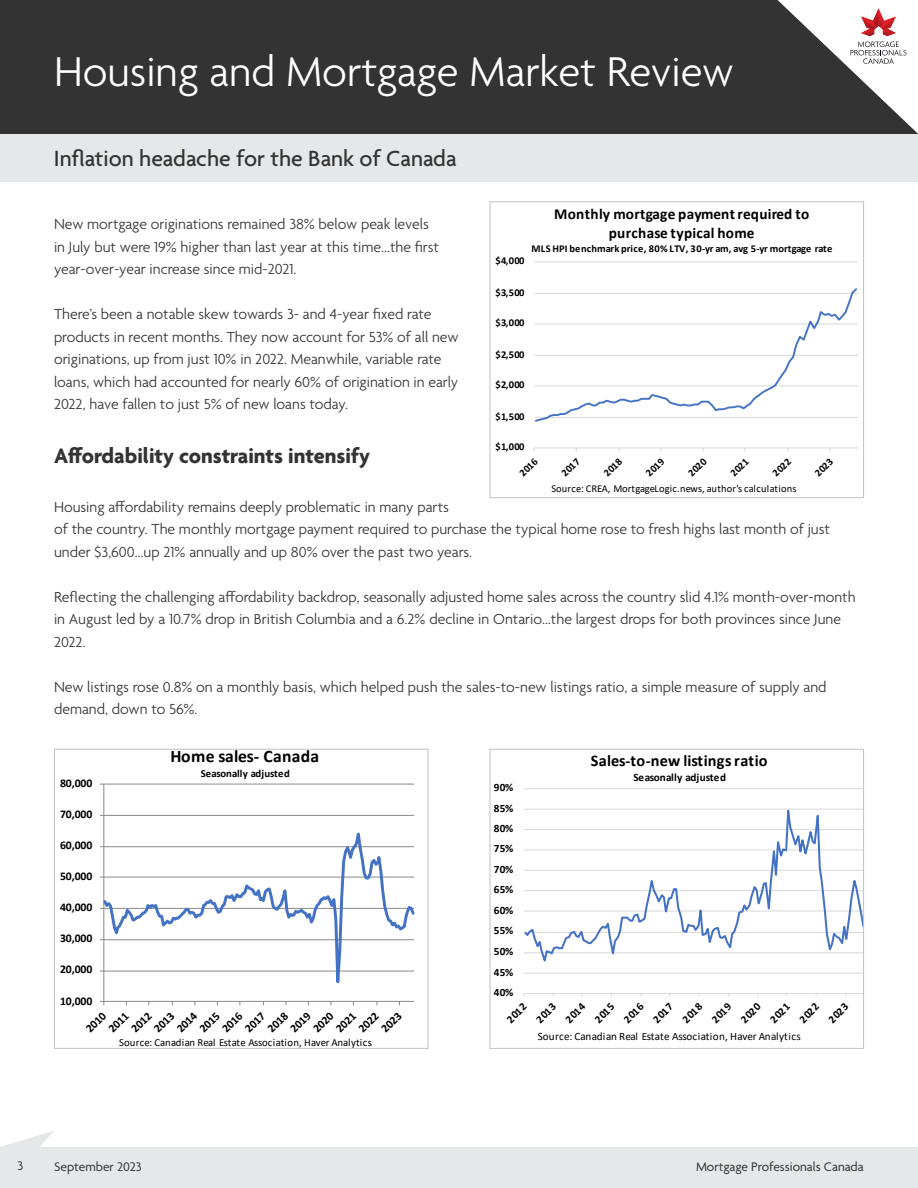
<style>
.page{position:relative;width:918px;height:1188px;background:#fff}
.page>*{position:absolute;margin:0;border:0;box-sizing:border-box;transform-origin:0 0}
.t1{font:300 45px "Agenda";color:#fff}
.t2{font:500 23.85px "Agenda";color:#333}
.t3{font:700 22.5px "Agenda";color:#333}
.t4{font:700 17.55px "Calibri";letter-spacing:.005em;color:#000}
.t5{font:700 16.35px "Calibri";letter-spacing:.005em;color:#000}
.t6{font:300 15.75px/22.5px "Agenda";color:#333}
.t7{font:700 15.3px/19px "Calibri";letter-spacing:.02em;color:#000;text-align:center}
.t8{font:13.5px "Agenda";color:#333}
.t9{font:13.5px "Agenda";color:#323333}
.t10{font:700 11.7px "Calibri";letter-spacing:-.005em;color:#000}
.t11{font:700 11.25px "Calibri";letter-spacing:.025em;color:#000}
.t12{font:11.25px "Calibri";letter-spacing:.015em;color:#000}
.t13{font:10.8px "Calibri";letter-spacing:.015em;color:#000}
.t14{font:700 10.8px "Calibri";letter-spacing:.01em;color:#000}
.t15{font:700 10.5px "Calibri";letter-spacing:.01em;color:#000}
.t16{font:10.5px "Calibri";letter-spacing:.02em;color:#000}
</style>
<div class="page">
<div style="left:0;top:0;width:918px;height:147px;background:#333"></div>
<div style="left:0;top:134px;width:918px;height:47px;background:#e6e7e8"></div>
<svg style="left:1px;top:1131px;width:53px;height:16px"></svg>
<div style="left:0;top:1147px;width:918px;height:41px;background:#e6e7e8"></div>
<svg style="left:778px;top:0;width:140px;height:134px"></svg>
<svg style="left:534px;top:261px;width:325px;height:191px"></svg>
<div style="left:490px;top:201px;width:374px;height:297px;border:1px solid #c2c2c2"></div>
<svg style="left:99px;top:783px;width:316px;height:223px"></svg>
<div style="left:54px;top:749px;width:374px;height:300px;border:1px solid #c2c2c2"></div>
<svg style="left:523px;top:788px;width:339px;height:209px"></svg>
<div style="left:490px;top:749px;width:374px;height:300px;border:1px solid #c2c2c2"></div>
<h1 class="t1" style="left:54px;top:48px;width:681px">Housing and Mortgage Market Review</h1>
<h2 class="t2" style="left:54px;top:145px;width:404px">Inflation headache for the Bank of Canada</h2>
<p class="t6" style="left:54px;top:214px;width:386px">New mortgage originations remained 38% below peak levels in July but were 19% higher than last year at this time…the first year-over-year increase since mid-2021.</p>
<p class="t6" style="left:54px;top:304px;width:406px">There’s been a notable skew towards 3- and 4-year fixed rate products in recent months. They now account for 53% of all new originations, up from just 10% in 2022. Meanwhile, variable rate loans, which had accounted for nearly 60% of origination in early 2022, have fallen to just 5% of new loans today.</p>
<p class="t7" style="left:554px;top:204px;width:257px">Monthly mortgage payment required to purchase typical home</p>
<p class="t15" style="left:531px;top:241px;width:302px">MLS HPI benchmark price, 80% LTV, 30-yr am, avg 5-yr mortgage rate</p>
<p class="t15" style="left:495px;top:253px;width:31px">$4,000</p>
<p class="t15" style="left:495px;top:285px;width:31px">$3,500</p>
<p class="t15" style="left:495px;top:315px;width:31px">$3,000</p>
<p class="t15" style="left:495px;top:347px;width:31px">$2,500</p>
<p class="t15" style="left:495px;top:377px;width:31px">$2,000</p>
<p class="t15" style="left:495px;top:409px;width:31px">$1,500</p>
<h3 class="t3" style="left:54px;top:444px;width:318px">Affordability constraints intensify</h3>
<p class="t15" style="left:495px;top:439px;width:31px">$1,000</p>
<p class="t15" style="left:516px;top:469px;width:23px;rotate:-45deg">2016</p>
<p class="t15" style="left:558px;top:469px;width:23px;rotate:-45deg">2017</p>
<p class="t15" style="left:600px;top:469px;width:23px;rotate:-45deg">2018</p>
<p class="t15" style="left:642px;top:469px;width:23px;rotate:-45deg">2019</p>
<p class="t15" style="left:684px;top:469px;width:23px;rotate:-45deg">2020</p>
<p class="t15" style="left:727px;top:469px;width:23px;rotate:-45deg">2021</p>
<p class="t15" style="left:769px;top:469px;width:23px;rotate:-45deg">2022</p>
<p class="t15" style="left:811px;top:469px;width:23px;rotate:-45deg">2023</p>
<p class="t6" style="left:54px;top:497px;width:396px">Housing affordability remains deeply problematic in many parts</p>
<p class="t16" style="left:551px;top:481px;width:247px">Source: CREA, MortgageLogic.news, author's calculations</p>
<p class="t6" style="left:54px;top:519px;width:778px">of the country. The monthly mortgage payment required to purchase the typical home rose to fresh highs last month of just under $3,600…up 21% annually and up 80% over the past two years.</p>
<p class="t6" style="left:54px;top:586px;width:803px">Reflecting the challenging affordability backdrop, seasonally adjusted home sales across the country slid 4.1% month-over-month in August led by a 10.7% drop in British Columbia and a 6.2% decline in Ontario…the largest drops for both provinces since June<br>2022.</p>
<p class="t6" style="left:54px;top:676px;width:774px">New listings rose 0.8% on a monthly basis, which helped push the sales-to-new listings ratio, a simple measure of supply and demand, down to 56%.</p>
<p class="t10" style="left:60px;top:775px;width:34px">80,000</p>
<p class="t10" style="left:60px;top:806px;width:34px">70,000</p>
<p class="t10" style="left:60px;top:837px;width:34px">60,000</p>
<p class="t10" style="left:60px;top:868px;width:34px">50,000</p>
<p class="t10" style="left:60px;top:899px;width:34px">40,000</p>
<p class="t10" style="left:60px;top:930px;width:34px">30,000</p>
<p class="t10" style="left:60px;top:961px;width:34px">20,000</p>
<p class="t10" style="left:60px;top:993px;width:34px">10,000</p>
<p class="t4" style="left:170px;top:744px;width:150px">Home sales- Canada</p>
<p class="t14" style="left:201px;top:766px;width:90px">Seasonally adjusted</p>
<p class="t10" style="left:82px;top:1025px;width:25px;rotate:-45deg">2010</p>
<p class="t10" style="left:105px;top:1025px;width:25px;rotate:-45deg">2011</p>
<p class="t10" style="left:127px;top:1025px;width:25px;rotate:-45deg">2012</p>
<p class="t10" style="left:150px;top:1025px;width:25px;rotate:-45deg">2013</p>
<p class="t10" style="left:173px;top:1025px;width:25px;rotate:-45deg">2014</p>
<p class="t10" style="left:195px;top:1025px;width:25px;rotate:-45deg">2015</p>
<p class="t10" style="left:218px;top:1025px;width:25px;rotate:-45deg">2016</p>
<p class="t10" style="left:241px;top:1025px;width:25px;rotate:-45deg">2017</p>
<p class="t10" style="left:264px;top:1025px;width:25px;rotate:-45deg">2018</p>
<p class="t10" style="left:286px;top:1025px;width:25px;rotate:-45deg">2019</p>
<p class="t10" style="left:309px;top:1025px;width:25px;rotate:-45deg">2020</p>
<p class="t10" style="left:332px;top:1025px;width:25px;rotate:-45deg">2021</p>
<p class="t10" style="left:355px;top:1025px;width:25px;rotate:-45deg">2022</p>
<p class="t10" style="left:377px;top:1025px;width:25px;rotate:-45deg">2023</p>
<p class="t13" style="left:119px;top:1035px;width:254px">Source: Canadian Real Estate Association, Haver Analytics</p>
<p class="t11" style="left:494px;top:780px;width:21px">90%</p>
<p class="t11" style="left:494px;top:800px;width:21px">85%</p>
<p class="t11" style="left:494px;top:820px;width:21px">80%</p>
<p class="t11" style="left:494px;top:841px;width:21px">75%</p>
<p class="t11" style="left:494px;top:861px;width:21px">70%</p>
<p class="t11" style="left:494px;top:882px;width:21px">65%</p>
<p class="t11" style="left:494px;top:902px;width:21px">60%</p>
<p class="t11" style="left:494px;top:922px;width:21px">55%</p>
<p class="t11" style="left:494px;top:944px;width:21px">50%</p>
<p class="t11" style="left:494px;top:964px;width:21px">45%</p>
<p class="t11" style="left:494px;top:984px;width:21px">40%</p>
<p class="t5" style="left:591px;top:749px;width:178px">Sales-to-new listings ratio</p>
<p class="t11" style="left:634px;top:769px;width:94px">Seasonally adjusted</p>
<p class="t11" style="left:503px;top:1015px;width:25px;rotate:-45deg">2012</p>
<p class="t11" style="left:532px;top:1015px;width:25px;rotate:-45deg">2013</p>
<p class="t11" style="left:562px;top:1015px;width:25px;rotate:-45deg">2014</p>
<p class="t11" style="left:591px;top:1015px;width:25px;rotate:-45deg">2015</p>
<p class="t11" style="left:620px;top:1015px;width:25px;rotate:-45deg">2016</p>
<p class="t11" style="left:649px;top:1015px;width:25px;rotate:-45deg">2017</p>
<p class="t11" style="left:678px;top:1015px;width:25px;rotate:-45deg">2018</p>
<p class="t11" style="left:708px;top:1015px;width:25px;rotate:-45deg">2019</p>
<p class="t11" style="left:737px;top:1015px;width:25px;rotate:-45deg">2020</p>
<p class="t11" style="left:766px;top:1015px;width:25px;rotate:-45deg">2021</p>
<p class="t11" style="left:795px;top:1015px;width:25px;rotate:-45deg">2022</p>
<p class="t11" style="left:825px;top:1015px;width:25px;rotate:-45deg">2023</p>
<p class="t12" style="left:538px;top:1028px;width:265px">Source: Canadian Real Estate Association, Haver Analytics</p>
<p class="t9" style="left:17px;top:1159px;width:7px">3</p>
<p class="t8" style="left:54px;top:1159px;width:89px">September 2023</p>
<p class="t8" style="left:696px;top:1159px;width:169px">Mortgage Professionals Canada</p>
</div>
